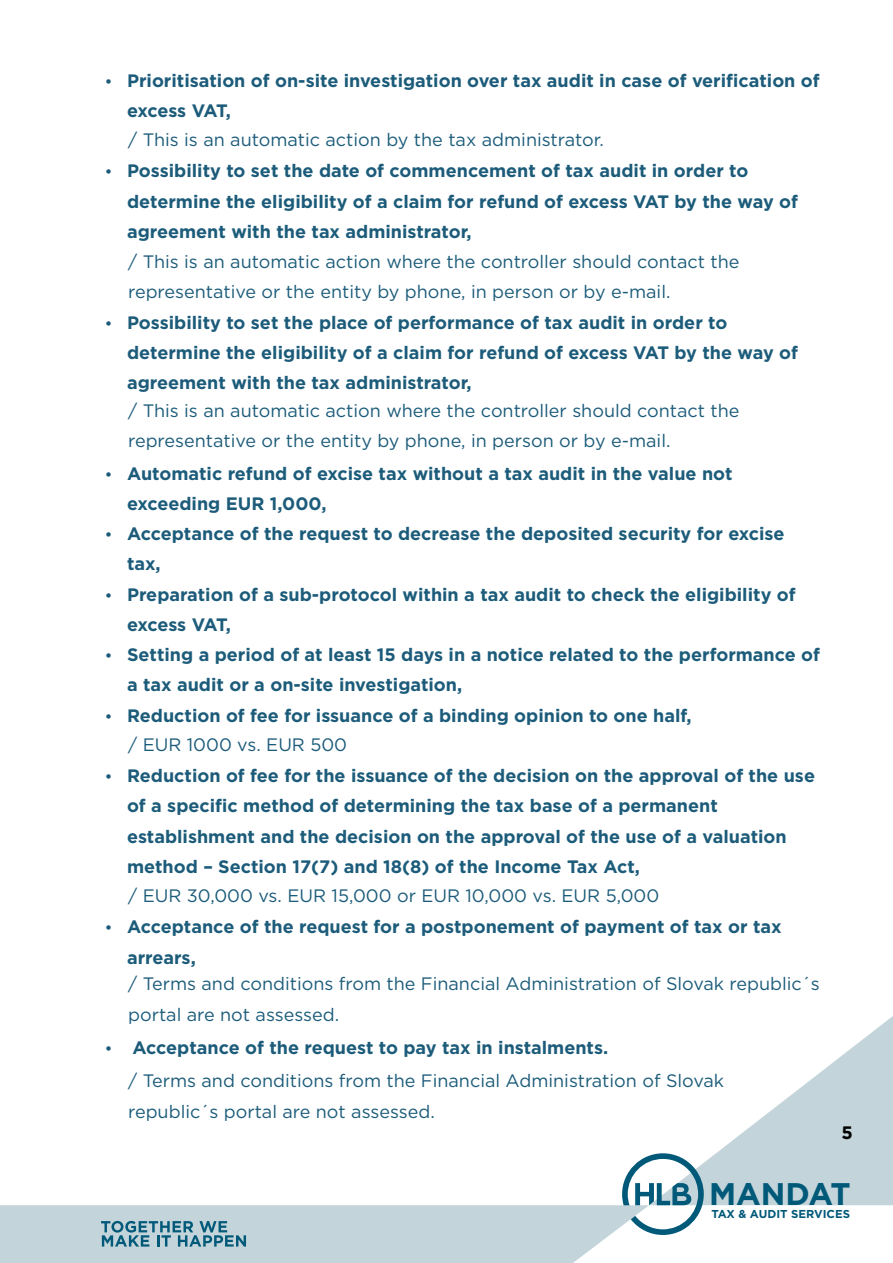
<style>
.page{position:relative;width:893px;height:1263px;background:#fff}
.page>*{position:absolute;margin:0;border:0;box-sizing:border-box;transform-origin:0 0}
.t1{font:700 31.2px "Gotham";color:#005979}
.t2{font:700 18px/30.3px "Gotham";color:#1c5c7a}
.t3{font:18px/30.3px "Gotham";color:#1c5c7a}
.t4{font:700 18px "Gotham";color:#000}
.t5{font:700 11.4px "Gotham";color:#005979}
</style>
<div class="page">
<svg style="left:704px;top:1016px;width:189px;height:189px;fill:#c3d4da"></svg>
<svg style="left:0;top:1153px;width:704px;height:110px"></svg>
<p class="t2" style="left:127px;top:66px;width:694px">Prioritisation of on-site investigation over tax audit in case of verification of excess VAT,</p>
<p class="t3" style="left:128px;top:125px;width:477px">/ This is an automatic action by the tax administrator.</p>
<p class="t2" style="left:127px;top:157px;width:672px">Possibility to set the date of commencement of tax audit in order to determine the eligibility of a claim for refund of excess VAT by the way of agreement with the tax administrator,</p>
<p class="t3" style="left:128px;top:247px;width:613px">/ This is an automatic action where the controller should contact the representative or the entity by phone, in person or by e-mail.</p>
<p class="t2" style="left:127px;top:308px;width:672px">Possibility to set the place of performance of tax audit in order to determine the eligibility of a claim for refund of excess VAT by the way of agreement with the tax administrator,</p>
<p class="t3" style="left:128px;top:396px;width:613px">/ This is an automatic action where the controller should contact the representative or the entity by phone, in person or by e-mail.</p>
<p class="t2" style="left:127px;top:459px;width:695px">Automatic refund of excise tax without a tax audit in the value not exceeding EUR 1,000,<br>Acceptance of the request to decrease the deposited security for excise tax,<br>Preparation of a sub-protocol within a tax audit to check the eligibility of excess VAT,<br>Setting a period of at least 15 days in a notice related to the performance of a tax audit or a on-site investigation,<br>Reduction of fee for issuance of a binding opinion to one half,</p>
<p class="t3" style="left:128px;top:730px;width:221px">/ EUR 1000 vs. EUR 500</p>
<p class="t2" style="left:127px;top:762px;width:689px">Reduction of fee for the issuance of the decision on the approval of the use of a specific method of determining the tax base of a permanent establishment and the decision on the approval of the use of a valuation method – Section 17(7) and 18(8) of the Income Tax Act,</p>
<p class="t3" style="left:128px;top:881px;width:533px">/ EUR 30,000 vs. EUR 15,000 or EUR 10,000 vs. EUR 5,000</p>
<p class="t2" style="left:127px;top:913px;width:656px">Acceptance of the request for a postponement of payment of tax or tax arrears,</p>
<p class="t3" style="left:128px;top:970px;width:693px">/ Terms and conditions from the Financial Administration of Slovak republic´s portal are not assessed.</p>
<p class="t2" style="left:132px;top:1034px;width:477px">Acceptance of the request to pay tax in instalments.</p>
<p class="t3" style="left:128px;top:1067px;width:597px">/ Terms and conditions from the Financial Administration of Slovak republic´s portal are not assessed.</p>
<p class="t4" style="left:841px;top:1124px;width:13px">5</p>
<h1 class="t1" style="left:709px;top:1180px;width:143px">MANDAT</h1>
<p class="t5" style="left:711px;top:1209px;width:140px">TAX &amp; AUDIT SERVICES</p>
</div>
